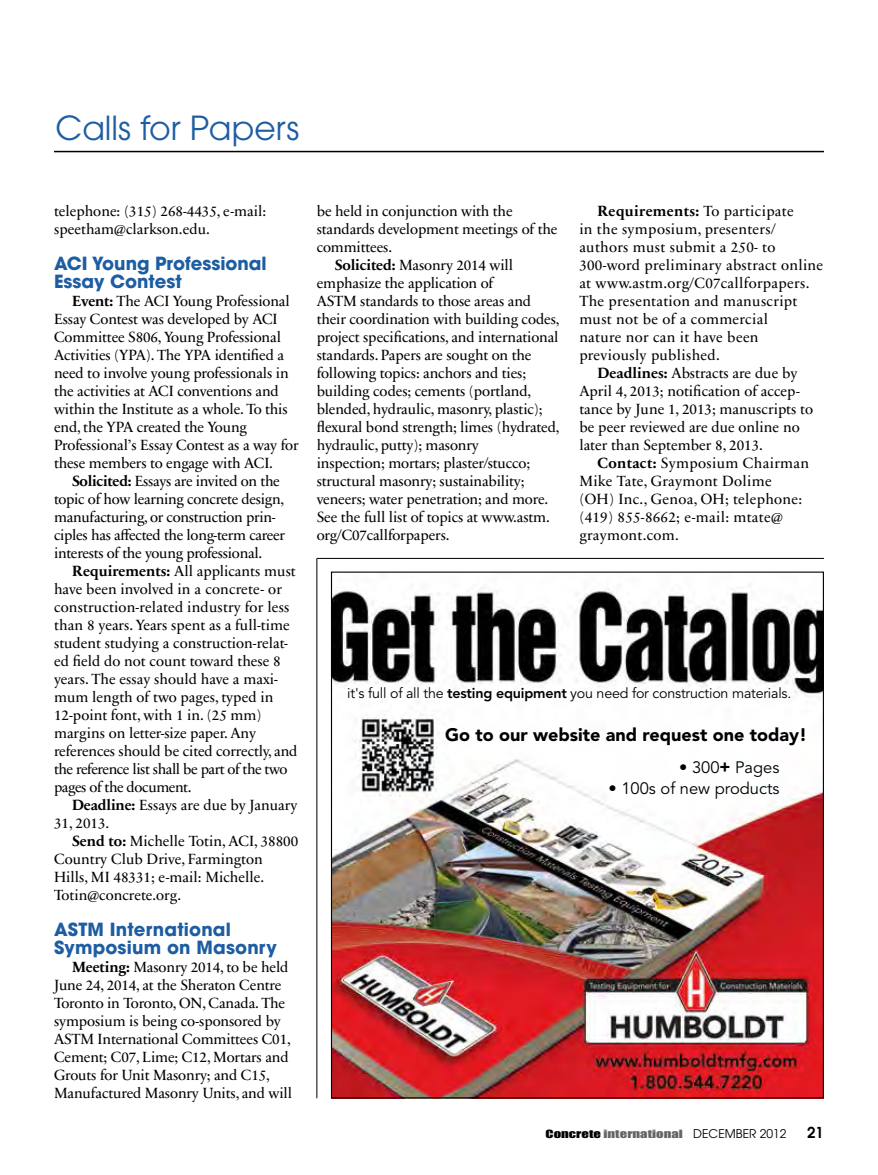
<style>
.page{position:relative;width:878px;height:1175px;background:#fff}
.page>*{position:absolute;margin:0;border:0;box-sizing:border-box;transform-origin:0 0}
.t1{font:33px "Avant Garde";color:#1d5da2}
.t2{font:700 18px/18px "Avant Garde";letter-spacing:.01em;color:#1d5da2}
.t3{font:900 18px "Avenir";color:#000}
.t4{font:16.5px "Avenir";color:#000}
.t5{font:15px/18px "Sabon Next LT Pro";letter-spacing:-.01em;color:#000}
.t6{font:15px "Sabon Next LT Pro";letter-spacing:.02em;color:#000}
.t7{font:700 15px "Sabon Next LT Pro";letter-spacing:.02em;color:#000}
.t8{font:600 15px "Avant Garde";color:#000}
.t9{font:14.25px "Avenir";letter-spacing:-.015em;color:#000}
.t10{font:10.5px "Impact MT Std";color:#636466;scale:1.4 1}
.s1{font-weight:700}
.s2{font-weight:400}
.s3{font-weight:800}
.s4{font-weight:900}
.s5{color:#000}
.s6{font-family:"Avant Garde";font-size:12px;color:#000}
</style>
<div class="page">
<hr style="left:54px;top:151px;width:770px;height:1px;background:#000">
<hr style="left:316px;top:558px;width:1px;height:540px;background:#000">
<hr style="left:316px;top:558px;width:508px;height:1px;background:#000">
<img style="left:333px;top:585px;width:489px;height:511px">
<h1 class="t1" style="left:56px;top:109px;width:245px">Calls for Papers</h1>
<p class="t5" style="left:54px;top:201px;width:214px">telephone: (315) 268-4435, e-mail: speetham@clarkson.edu.</p>
<p class="t2" style="left:54px;top:254px;width:214px">ACI Young Professional<br>Essay Contest</p>
<p class="t5" style="left:54px;top:291px;width:246px;text-indent:18px"><span class="s1">Event:</span> The ACI Young Professional Essay Contest was developed by ACI Committee S806, Young Professional Activities (YPA). The YPA identified a need to involve young professionals in the activities at ACI conventions and within the Institute as a whole. To this end, the YPA created the Young Professional’s Essay Contest as a way for these members to engage with ACI.</p>
<p class="t5" style="left:54px;top:471px;width:233px;text-indent:18px"><span class="s1">Solicited:</span> Essays are invited on the topic of how learning concrete design, manufacturing, or construction prin&shy;ciples has affected the long-term career interests of the young professional.</p>
<p class="t5" style="left:54px;top:561px;width:245px;text-indent:18px"><span class="s1">Requirements:</span> All applicants must have been involved in a concrete- or construction-related industry for less than 8 years. Years spent as a full-time student studying a construction-relat&shy;ed field do not count toward these 8 years. The essay should have a maxi&shy;mum length of two pages, typed in 12-point font, with 1 in. (25 mm) margins on letter-size paper. Any references should be cited correctly, and the reference list shall be part of the two pages of the document.</p>
<p class="t5" style="left:54px;top:795px;width:245px;text-indent:18px"><span class="s1">Deadline:</span> Essays are due by January<br>31, 2013.</p>
<p class="t5" style="left:54px;top:831px;width:246px;text-indent:18px"><span class="s1">Send to:</span> Michelle Totin, ACI, 38800<br>Country Club Drive, Farmington<br>Hills, MI 48331; e-mail: Michelle.<br>Totin@concrete.org.</p>
<p class="t2" style="left:54px;top:920px;width:224px">ASTM International<br>Symposium on Masonry</p>
<p class="t5" style="left:54px;top:957px;width:239px;text-indent:18px"><span class="s1">Meeting:</span> Masonry 2014, to be held June 24, 2014, at the Sheraton Centre Toronto in Toronto, ON, Canada. The symposium is being co-sponsored by ASTM International Committees C01, Cement; C07, Lime; C12, Mortars and Grouts for Unit Masonry; and C15, Manufactured Masonry Units, and will</p>
<p class="t5" style="left:317px;top:201px;width:197px">be held in conjunction with the</p>
<p class="t5" style="left:317px;top:219px;width:242px">standards development meetings of the</p>
<p class="t5" style="left:317px;top:237px;width:77px">committees.</p>
<p class="t5" style="left:335px;top:255px;width:180px"><span class="s1">Solicited:</span> Masonry 2014 will</p>
<p class="t5" style="left:317px;top:273px;width:178px">emphasize the application of</p>
<p class="t5" style="left:317px;top:291px;width:216px">ASTM standards to those areas and</p>
<p class="t5" style="left:317px;top:309px;width:244px">their coordination with building codes,</p>
<p class="t5" style="left:317px;top:327px;width:243px">project specifications, and international</p>
<p class="t5" style="left:317px;top:345px;width:216px">standards. Papers are sought on the</p>
<p class="t5" style="left:317px;top:363px;width:211px">following topics: anchors and ties;</p>
<p class="t5" style="left:317px;top:381px;width:216px">building codes; cements (portland,</p>
<p class="t5" style="left:317px;top:399px;width:227px">blended, hydraulic, masonry, plastic);</p>
<p class="t5" style="left:317px;top:417px;width:244px">flexural bond strength; limes (hydrated,</p>
<p class="t5" style="left:317px;top:435px;width:164px">hydraulic, putty); masonry</p>
<p class="t5" style="left:317px;top:453px;width:215px">inspection; mortars; plaster/stucco;</p>
<p class="t5" style="left:317px;top:471px;width:209px">structural masonry; sustainability;</p>
<p class="t5" style="left:317px;top:489px;width:233px">veneers; water penetration; and more.</p>
<p class="t5" style="left:317px;top:507px;width:235px">See the full list of topics at www.astm.</p>
<p class="t5" style="left:317px;top:525px;width:134px">org/C07callforpapers.</p>
<p class="t7" style="left:597px;top:199px;width:198px">Requirements: <span class="s2">To participate</span></p>
<p class="t6" style="left:579px;top:217px;width:198px">in the symposium, presenters/</p>
<p class="t6" style="left:579px;top:235px;width:198px">authors must submit a 250- to</p>
<p class="t6" style="left:579px;top:253px;width:245px">300-word preliminary abstract online</p>
<p class="t6" style="left:579px;top:271px;width:232px">at www.astm.org/C07callforpapers.</p>
<p class="t6" style="left:579px;top:289px;width:219px">The presentation and manuscript</p>
<p class="t6" style="left:579px;top:307px;width:190px">must not be of a commercial</p>
<p class="t6" style="left:579px;top:325px;width:181px">nature nor can it have been</p>
<p class="t6" style="left:579px;top:343px;width:142px">previously published.</p>
<p class="t5" style="left:597px;top:363px;width:201px"><span class="s1">Deadlines:</span> Abstracts are due by</p>
<p class="t5" style="left:579px;top:381px;width:222px">April 4, 2013; notification of accep-</p>
<p class="t5" style="left:579px;top:399px;width:235px">tance by June 1, 2013; manuscripts to</p>
<p class="t5" style="left:579px;top:417px;width:222px">be peer reviewed are due online no</p>
<p class="t5" style="left:579px;top:435px;width:185px">later than September 8, 2013.</p>
<p class="t6" style="left:597px;top:451px;width:213px"><span class="s1">Contact:</span> Symposium Chairman</p>
<p class="t6" style="left:579px;top:469px;width:194px">Mike Tate, Graymont Dolime</p>
<p class="t6" style="left:579px;top:487px;width:224px">(OH) Inc., Genoa, OH; telephone:</p>
<p class="t6" style="left:579px;top:505px;width:205px">(419) 855-8662; e-mail: mtate@</p>
<p class="t6" style="left:579px;top:523px;width:101px">graymont.com.</p>
<p class="t9" style="left:347px;top:684px;width:445px">it's full of all the <span class="s3">testing equipment</span> you need for construction materials.</p>
<p class="t3" style="left:445px;top:724px;width:363px">Go to our website and request one today!</p>
<p class="t4" style="left:679px;top:758px;width:102px">• 300<span class="s4">+</span> Pages</p>
<p class="t4" style="left:608px;top:779px;width:172px">• 100s of new products</p>
<p class="t10" style="left:545px;top:1126px;width:173px"><span class="s5">Concrete</span> international <span class="s6">december 2012</span></p>
<p class="t8" style="left:807px;top:1122px;width:18px">21</p>
</div>
